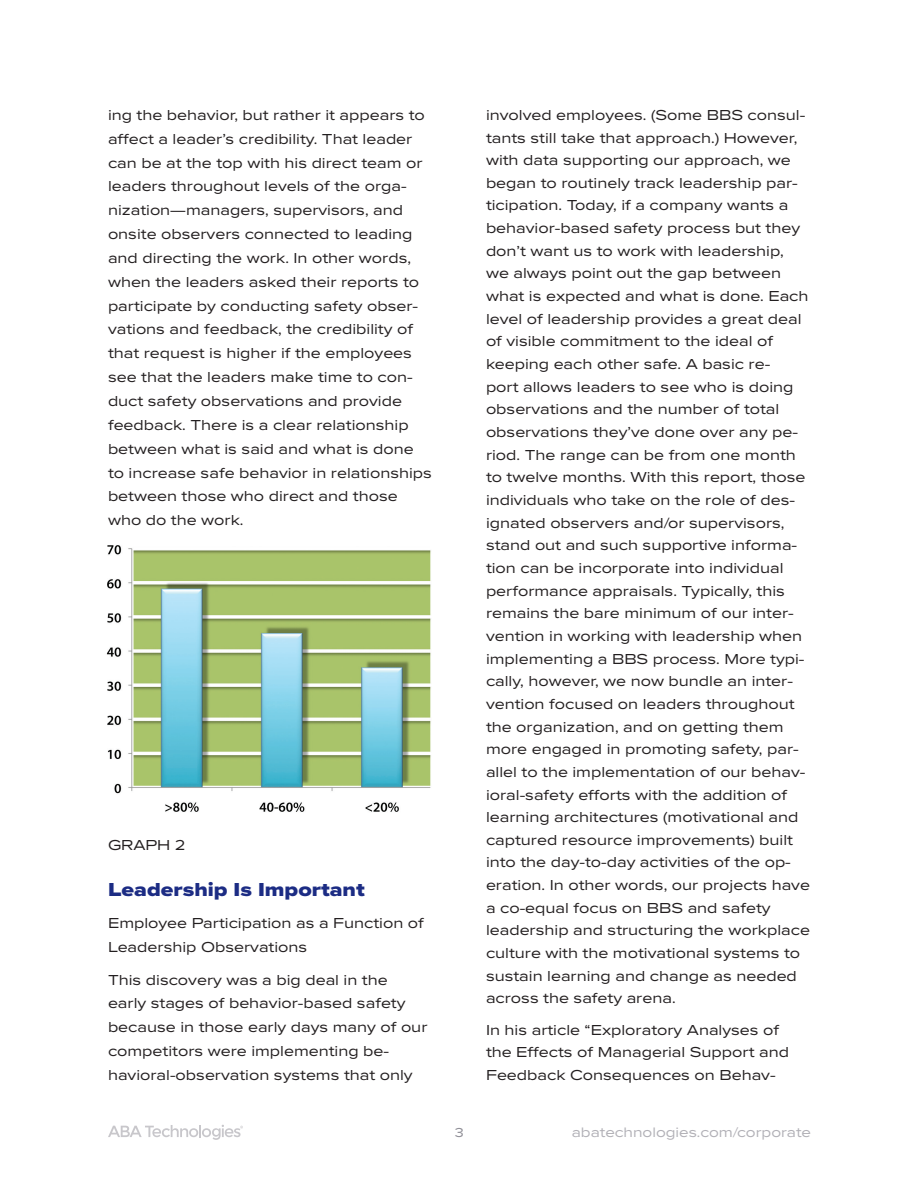
<style>
.page{position:relative;width:918px;height:1188px;background:#fff}
.page>*{position:absolute;margin:0;border:0;box-sizing:border-box;transform-origin:0 0}
.Header_Paragraph_Space{font:19.5px "Proxima Nova Ex Wd Extrabld";color:#1c2c84}
.t1{font:15px/22.6px "Proxima Nova Ex Wd";color:#231f20}
.t2{font:14.25px "Proxima Nova Ex Wd";color:#b2b1b7}
.Body_Text{font:13.5px "Proxima Nova Ex Wd";color:#919098}
</style>
<div class="page">
<img style="left:106px;top:545px;width:325px;height:267px">
<svg style="left:108px;top:1125px;width:135px;height:15px"></svg>
<p class="t1" style="left:108px;top:102px;width:325px;line-height:23.9px">ing the behavior, but rather it appears to affect a leader’s credibility. That leader can be at the top with his direct team or leaders throughout levels of the orga&shy;nization—managers, supervisors, and onsite observers connected to leading and directing the work. In other words, when the leaders asked their reports to participate by conducting safety obser&shy;vations and feedback, the credibility of that request is higher if the employees see that the leaders make time to con&shy;duct safety observations and provide feedback. There is a clear relationship between what is said and what is done to increase safe behavior in relationships between those who direct and those who do the work.</p>
<p class="t1" style="left:108px;top:833px;width:78px">GRAPH 2</p>
<p class="Header_Paragraph_Space" style="left:108px;top:874px;width:258px">Leadership Is Important</p>
<p class="t1" style="left:108px;top:911px;width:317px;line-height:23.9px">Employee Participation as a Function of<br>Leadership Observations</p>
<p class="t1" style="left:108px;top:967px;width:321px;line-height:23.9px">This discovery was a big deal in the early stages of behavior-based safety because in those early days many of our competitors were implementing be&shy;havioral-observation systems that only</p>
<p class="t1" style="left:486px;top:103px;width:326px">involved employees. (Some BBS consul&shy;tants still take that approach.) However, with data supporting our approach, we began to routinely track leadership par&shy;ticipation. Today, if a company wants a behavior-based safety process but they don’t want us to work with leadership, we always point out the gap between what is expected and what is done. Each level of leadership provides a great deal of visible commitment to the ideal of keeping each other safe. A basic re-<br>port allows leaders to see who is doing observations and the number of total observations they’ve done over any pe&shy;riod. The range can be from one month to twelve months. With this report, those individuals who take on the role of des&shy;ignated observers and/or supervisors, stand out and such supportive informa&shy;tion can be incorporate into individual performance appraisals. Typically, this remains the bare minimum of our inter&shy;vention in working with leadership when implementing a BBS process. More typi&shy;cally, however, we now bundle an inter&shy;vention focused on leaders throughout the organization, and on getting them more engaged in promoting safety, par&shy;allel to the implementation of our behav&shy;ioral-safety efforts with the addition of learning architectures (motivational and captured resource improvements) built into the day-to-day activities of the op&shy;eration. In other words, our projects have a co-equal focus on BBS and safety leadership and structuring the workplace culture with the motivational systems to sustain learning and change as needed across the safety arena.</p>
<p class="t1" style="left:486px;top:1018px;width:304px">In his article “Exploratory Analyses of the Effects of Managerial Support and<br>Feedback Consequences on Behav-</p>
<p class="Body_Text" style="left:455px;top:1122px;width:11px">3</p>
<p class="t2" style="left:572px;top:1122px;width:241px">abatechnologies.com/corporate</p>
</div>
